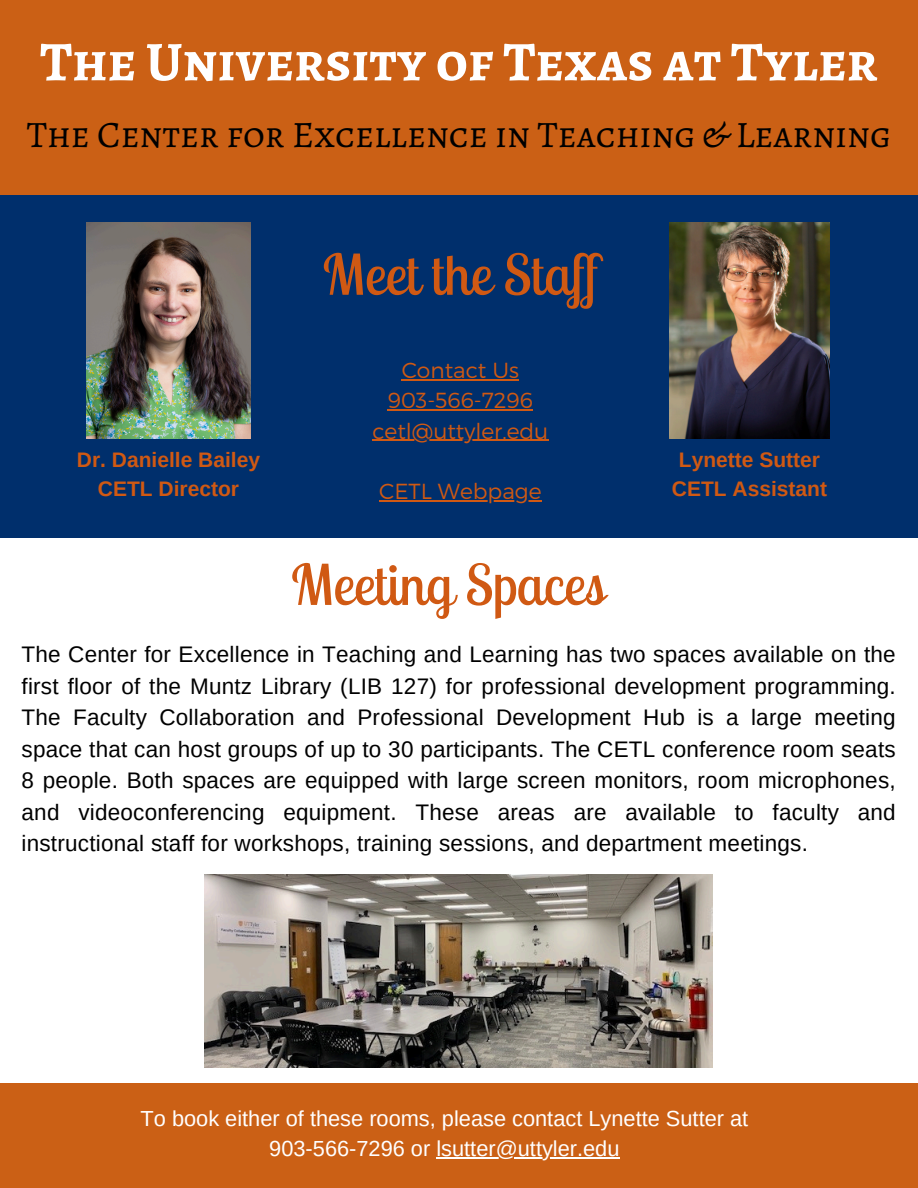
<style>
.page{position:relative;width:918px;height:1188px;background:#cb6015}
.page>*{position:absolute;margin:0;border:0;box-sizing:border-box;transform-origin:0 0}
.t1{font:700 55.95px "Alegreya SC";color:#fff}
.t2{font:55.95px "Lobster Two";color:#d05913}
.t3{font:37.35px "Alegreya SC";color:#000}
.t4{font:22.5px/31.5px "Arimo";letter-spacing:.01em;color:#000;text-align:justify}
.t5{font:21.75px "Arimo";color:#fff}
.t6{font:300 21.75px "Montserrat";color:#d05913}
.t7{font:700 21px/29.2px "Arimo";color:#d05913;text-align:center}
</style>
<div class="page">
<div style="left:0;top:195px;width:918px;height:438px;background:#002f6c"></div>
<div style="left:0;top:538px;width:918px;height:545px;background:#fff"></div>
<img style="left:670px;top:222px;width:159px;height:216px">
<img style="left:86px;top:222px;width:165px;height:216px">
<img style="left:205px;top:875px;width:508px;height:193px">
<hr style="left:402px;top:379px;width:117px;height:1px;background:#d05913">
<hr style="left:388px;top:409px;width:145px;height:1px;background:#d05913">
<hr style="left:372px;top:440px;width:176px;height:1px;background:#d05913">
<hr style="left:379px;top:500px;width:163px;height:2px;background:#d05913">
<hr style="left:436px;top:1157px;width:184px;height:1px;background:#fff">
<p class="t1" style="left:40px;top:23px;width:839px">The University of Texas at Tyler</p>
<p class="t3" style="left:27px;top:109px;width:866px">The Center for Excellence in Teaching &amp; Learning</p>
<p class="t2" style="left:323px;top:239px;width:277px">Meet the Staff</p>
<p class="t6" style="left:402px;top:356px;width:119px">Contact Us</p>
<p class="t6" style="left:388px;top:386px;width:146px">903-566-7296</p>
<h4 class="t6" style="left:372px;top:417px;width:178px">cetl@uttyler.edu</h4>
<p class="t7" style="left:77px;top:445px;width:185px">Dr. Danielle Bailey<br>CETL Director</p>
<p class="t7" style="left:672px;top:445px;width:157px">Lynette Sutter<br>CETL Assistant</p>
<h4 class="t6" style="left:379px;top:477px;width:164px">CETL Webpage</h4>
<p class="t2" style="left:291px;top:549px;width:314px">Meeting Spaces</p>
<h2 class="t4" style="left:22px;top:639px;width:876px">The Center for Excellence in Teaching and Learning has two spaces available on the first floor of the Muntz Library (LIB 127) for professional development programming.<br>The Faculty Collaboration and Professional Development Hub is a large meeting space that can host groups of up to 30 participants. The CETL conference room seats 8 people. Both spaces are equipped with large screen monitors, room microphones, and videoconferencing equipment. These areas are available to faculty and instructional staff for workshops, training sessions, and department meetings.</h2>
<p class="t5" style="left:141px;top:1106px;width:609px">To book either of these rooms, please contact Lynette Sutter at</p>
<h2 class="t5" style="left:269px;top:1136px;width:352px">903-566-7296 or lsutter@uttyler.edu</h2>
</div>
